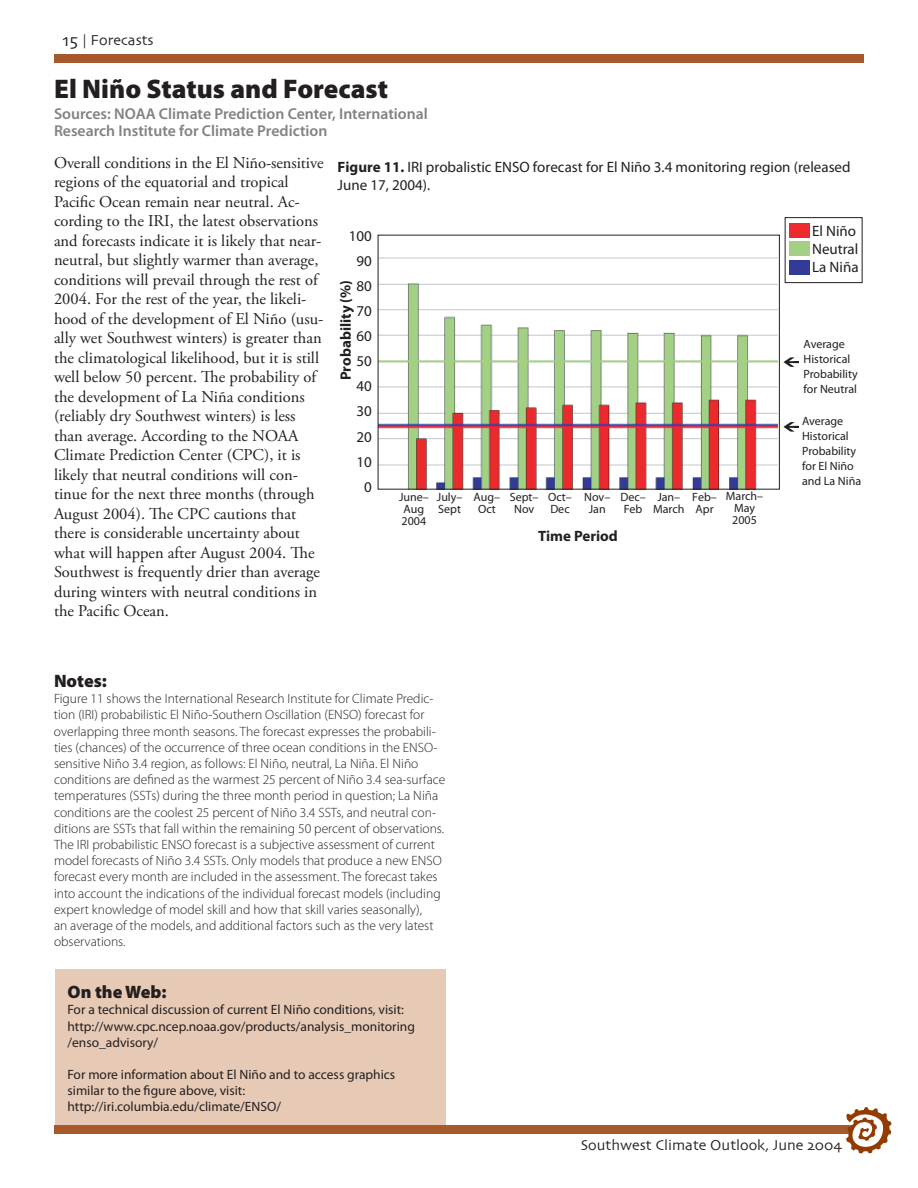
<style>
.page{position:relative;width:918px;height:1188px;background:#fff}
.page>*{position:absolute;margin:0;border:0;box-sizing:border-box;transform-origin:0 0}
.t1{font:900 27px "Myriad Pro";color:#231f20}
.t2{font:900 18px "Myriad Pro";color:#231f20}
.t3{font:16.5px/19.5px "Adobe Garamond Pro";color:#231f20}
.t4{font:600 15.75px/16.5px "Myriad Pro";color:#808285}
.t5{font:15px/25.2px "Myriad Pro";color:#231f20}
.t6{font:15px "Skia";color:#231f20}
.t7{font:700 15px "Myriad Pro";letter-spacing:-.005em;color:#231f20}
.t8{font:300 13.5px/16.2px "Myriad Pro";color:#231f20}
.t9{font:13.5px/16.2px "Myriad Pro";color:#231f20}
.t10{font:12px/12px "Myriad Pro";color:#231f20}
.s1{font-size:18px}
.s2{font-weight:700}
</style>
<div class="page">
<div style="left:55px;top:970px;width:391px;height:164px;background:#e7cab6"></div>
<div style="left:55px;top:1126px;width:808px;height:7px;background:#a6592b"></div>
<div style="left:54px;top:1125px;width:810px;height:9px;border:2px solid #a6592b"></div>
<svg style="left:846px;top:1107px;width:46px;height:46px"></svg>
<div style="left:55px;top:55px;width:808px;height:7px;background:#a6592b"></div>
<div style="left:54px;top:54px;width:810px;height:9px;border:2px solid #a6592b"></div>
<img style="left:379px;top:234px;width:399px;height:254px">
<div style="left:378px;top:235px;width:402px;height:255px;border:1px solid #231f20"></div>
<svg style="left:783px;top:357px;width:16px;height:10px"></svg>
<svg style="left:783px;top:422px;width:16px;height:10px"></svg>
<div style="left:789px;top:223px;width:20px;height:14px;background:#ec2a2d"></div>
<div style="left:789px;top:260px;width:20px;height:14px;background:#333b97"></div>
<div style="left:789px;top:241px;width:20px;height:15px;background:#a4d086"></div>
<div style="left:785px;top:217px;width:78px;height:66px;border:1px solid #231f20"></div>
<p class="t6" style="left:63px;top:31px;width:93px"><span class="s1">15</span> | Forecasts</p>
<h1 class="t1" style="left:54px;top:74px;width:336px">El Niño Status and Forecast</h1>
<p class="t4" style="left:54px;top:106px;width:375px">Sources: NOAA Climate Prediction Center, International<br>Research Institute for Climate Prediction</p>
<p class="t3" style="left:54px;top:154px;width:271px">Overall conditions in the El Niño-sensitive regions of the equatorial and tropical Pacific Ocean remain near neutral. Ac&shy;cording to the IRI, the latest observations and forecasts indicate it is likely that near&shy;neutral, but slightly warmer than average, conditions will prevail through the rest of 2004. For the rest of the year, the likeli&shy;hood of the development of El Niño (usu&shy;ally wet Southwest winters) is greater than the climatological likelihood, but it is still well below 50 percent. The probability of the development of La Niña conditions (reliably dry Southwest winters) is less than average. According to the NOAA Climate Prediction Center (CPC), it is likely that neutral conditions will con&shy;tinue for the next three months (through August 2004). The CPC cautions that there is considerable uncertainty about what will happen after August 2004. The Southwest is frequently drier than average during winters with neutral conditions in the Pacific Ocean.</p>
<p class="t5" style="left:338px;top:158px;width:514px;line-height:18px"><span class="s2">Figure 11.</span> IRI probalistic ENSO forecast for El Niño 3.4 monitoring region (released<br>June 17, 2004).</p>
<p class="t5" style="left:812px;top:222px;width:48px;line-height:18px">El Niño<br>Neutral<br>La Niña</p>
<p class="t5" style="left:349px;top:223px;width:25px;text-align:right">100<br>90<br>80<br>70<br>60<br>50<br>40<br>30<br>20<br>10<br>0</p>
<p class="t7" style="left:337px;top:380px;width:102px;rotate:-90deg">Probability (%)</p>
<p class="t10" style="left:804px;top:337px;width:56px;line-height:15px">Average<br>Historical<br>Probability for Neutral</p>
<p class="t10" style="left:802px;top:414px;width:61px;line-height:15px">Average<br>Historical<br>Probability for El Niño and La Niña</p>
<p class="t10" style="left:726px;top:490px;width:39px;text-align:center">March–<br>May<br>2005</p>
<p class="t10" style="left:399px;top:491px;width:31px">June–<br>Aug<br>2004</p>
<p class="t10" style="left:437px;top:491px;width:27px">July–<br>Sept</p>
<p class="t10" style="left:474px;top:491px;width:28px;text-align:center">Aug–<br>Oct</p>
<p class="t10" style="left:510px;top:491px;width:30px;text-align:center">Sept–<br>Nov</p>
<p class="t10" style="left:548px;top:491px;width:25px">Oct–<br>Dec</p>
<p class="t10" style="left:584px;top:491px;width:28px;text-align:center">Nov–<br>Jan</p>
<p class="t10" style="left:620px;top:491px;width:27px">Dec–<br>Feb</p>
<p class="t10" style="left:653px;top:491px;width:33px;text-align:center">Jan–<br>March</p>
<p class="t10" style="left:692px;top:491px;width:26px">Feb–<br>Apr</p>
<p class="t7" style="left:538px;top:528px;width:81px">Time Period</p>
<h2 class="t2" style="left:54px;top:671px;width:54px">Notes:</h2>
<p class="t8" style="left:54px;top:691px;width:393px">Figure 11 shows the International Research Institute for Climate Predic&shy;tion (IRI) probabilistic El Niño-Southern Oscillation (ENSO) forecast for overlapping three month seasons. The forecast expresses the probabili&shy;ties (chances) of the occurrence of three ocean conditions in the ENSO&shy;sensitive Niño 3.4 region, as follows: El Niño, neutral, La Niña. El Niño conditions are defined as the warmest 25 percent of Niño 3.4 sea-surface temperatures (SSTs) during the three month period in question; La Niña conditions are the coolest 25 percent of Niño 3.4 SSTs, and neutral con&shy;ditions are SSTs that fall within the remaining 50 percent of observations.<br>The IRI probabilistic ENSO forecast is a subjective assessment of current model forecasts of Niño 3.4 SSTs. Only models that produce a new ENSO forecast every month are included in the assessment. The forecast takes into account the indications of the individual forecast models (including expert knowledge of model skill and how that skill varies seasonally),<br>an average of the models, and additional factors such as the very latest observations.</p>
<h2 class="t2" style="left:68px;top:982px;width:101px">On the Web:</h2>
<p class="t9" style="left:68px;top:1002px;width:349px">For a technical discussion of current El Niño conditions, visit: http://www.cpc.ncep.noaa.gov/products/analysis_monitoring /enso_advisory/</p>
<p class="t9" style="left:68px;top:1067px;width:329px">For more information about El Niño and to access graphics similar to the figure above, visit: http://iri.columbia.edu/climate/ENSO/</p>
<p class="t6" style="left:581px;top:1137px;width:263px">Southwest Climate Outlook, June 2004</p>
</div>
